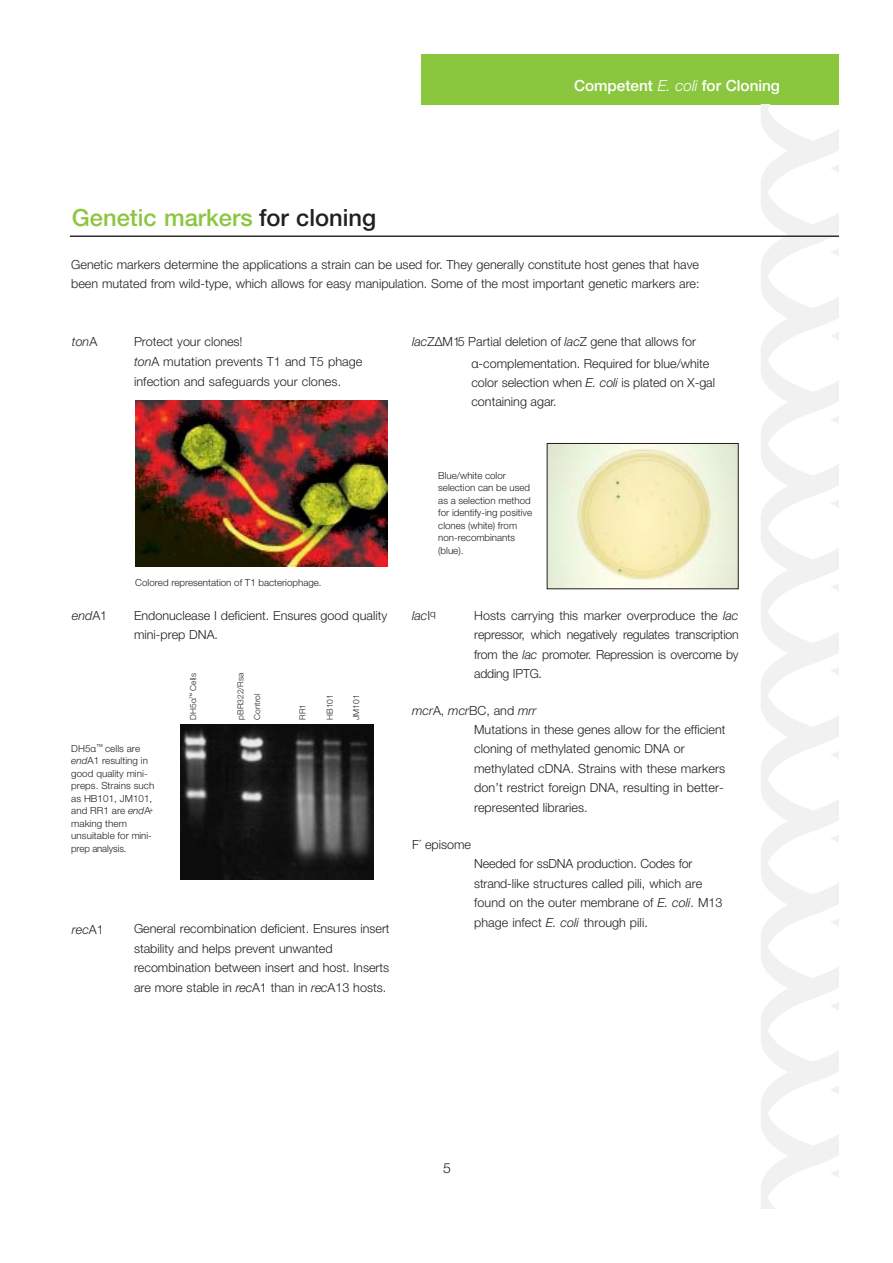
<style>
.page{position:relative;width:893px;height:1263px;background:#fff}
.page>*{position:absolute;margin:0;border:0;box-sizing:border-box;transform-origin:0 0}
.t1{font:500 23.7px "Helvetica Neue LTW1 G";color:#8bc63f}
.t2{font:500 15.3px "Helvetica Neue LTW1 G";color:#fff}
.t3{font:300 13.95px "Helvetica Neue LTW1 G";color:#231f20}
.t4{font:300 12.6px/19.5px "Helvetica Neue LTW1 G";color:#231f20}
.t5{font:italic 300 12.6px "Helvetica Neue LTW1 G";color:#231f20}
.t6{font:300 9.75px/12.6px "Helvetica Neue LTW1 G";color:#231f20}
.t7{font:300 8.4px/16.8px "Helvetica Neue LTW1 G";color:#231f20}
.s1{color:#231f20}
.s2{font-weight:300;font-style:italic}
.s3{font-style:normal}
.s4{font-style:italic}
</style>
<div class="page">
<div style="left:421px;top:54px;width:418px;height:50px;background:#8bc63f"></div>
<svg style="left:761px;top:104px;width:78px;height:1105px"></svg>
<hr style="left:70px;top:235px;width:769px;height:2px;background:#231f20">
<img style="left:135px;top:400px;width:252px;height:167px">
<img style="left:549px;top:445px;width:188px;height:142px">
<div style="left:547px;top:443px;width:192px;height:146px;border:1px solid #231f20"></div>
<img style="left:181px;top:724px;width:192px;height:156px">
<h1 class="t1" style="left:72px;top:203px;width:306px">Genetic markers <span class="s1">for cloning</span></h1>
<p class="t2" style="left:574px;top:76px;width:207px">Competent <span class="s2">E. coli</span> for Cloning</p>
<p class="t4" style="left:71px;top:255px;width:630px">Genetic markers determine the applications a strain can be used for. They generally constitute host genes that have been mutated from wild-type, which allows for easy manipulation. Some of the most important genetic markers are:</p>
<p class="t5" style="left:72px;top:334px;width:27px">ton<span class="s3">A</span></p>
<p class="t4" style="left:134px;top:332px;width:230px">Protect your clones!<br><span class="s4">ton</span>A mutation prevents T1 and T5 phage infection and safeguards your clones.</p>
<p class="t4" style="left:471px;top:331px;width:240px;line-height:21px;text-indent:-59px"><span class="s4">lac</span>Z∆M15 Partial deletion of <span class="s4">lac</span>Z gene that allows for α-complementation. Required for blue/white</p>
<p class="t4" style="left:471px;top:373px;width:245px">color selection when <span class="s4">E. coli</span> is plated on X-gal containing agar.</p>
<p class="t5" style="left:72px;top:608px;width:37px">end<span class="s3">A1</span></p>
<p class="t6" style="left:135px;top:576px;width:188px">Colored representation of T1 bacteriophage.</p>
<p class="t4" style="left:134px;top:606px;width:255px">Endonuclease I deficient. Ensures good quality mini-prep DNA.</p>
<p class="t7" style="left:185px;top:720px;width:48px;rotate:-90deg">DH5α<sup>™</sup> Cells</p>
<p class="t7" style="left:232px;top:720px;width:48px;rotate:-90deg">pBR322/Rsa<br>Control</p>
<p class="t7" style="left:294px;top:720px;width:17px;rotate:-90deg">RR1</p>
<p class="t7" style="left:321px;top:720px;width:27px;rotate:-90deg">HB101</p>
<p class="t7" style="left:348px;top:720px;width:27px;rotate:-90deg">JM101</p>
<p class="t6" style="left:71px;top:742px;width:85px">DH5α<sup>™</sup> cells are <span class="s4">end</span>A1 resulting in good quality mini&shy;preps. Strains such as HB101, JM101, and RR1 are <span class="s4">end</span>A<sup>+ </sup>making them unsuitable for mini&shy;prep analysis.</p>
<p class="t5" style="left:72px;top:921px;width:33px">rec<span class="s3">A1</span></p>
<p class="t4" style="left:134px;top:919px;width:257px">General recombination deficient. Ensures insert stability and helps prevent unwanted recombination between insert and host. Inserts are more stable in <span class="s4">rec</span>A1 than in <span class="s4">rec</span>A13 hosts.</p>
<p class="t6" style="left:438px;top:469px;width:95px">Blue/white color selection can be used as a selection method for identify-ing positive clones (white) from non-recombinants (blue).</p>
<p class="t5" style="left:412px;top:608px;width:25px">lac<span class="s3">I</span><sup>q</sup></p>
<p class="t4" style="left:474px;top:606px;width:266px;text-align:justify">Hosts carrying this marker overproduce the <span class="s4">lac </span>repressor, which negatively regulates transcription from the <span class="s4">lac</span> promoter. Repression is overcome by adding IPTG.</p>
<p class="t4" style="left:474px;top:700px;width:253px;text-indent:-62px"><span class="s4">mcr</span>A, <span class="s4">mcr</span>BC, and <span class="s4">mrr<br></span>Mutations in these genes allow for the efficient cloning of methylated genomic DNA or methylated cDNA. Strains with these markers don’t restrict foreign DNA, resulting in better&shy;represented libraries.</p>
<p class="t4" style="left:412px;top:834px;width:60px">F´ episome</p>
<p class="t4" style="left:474px;top:854px;width:250px">Needed for ssDNA production. Codes for strand-like structures called pili, which are found on the outer membrane of <span class="s4">E. coli</span>. M13 phage infect <span class="s4">E. coli</span> through pili.</p>
<p class="t3" style="left:443px;top:1159px;width:9px">5</p>
</div>
